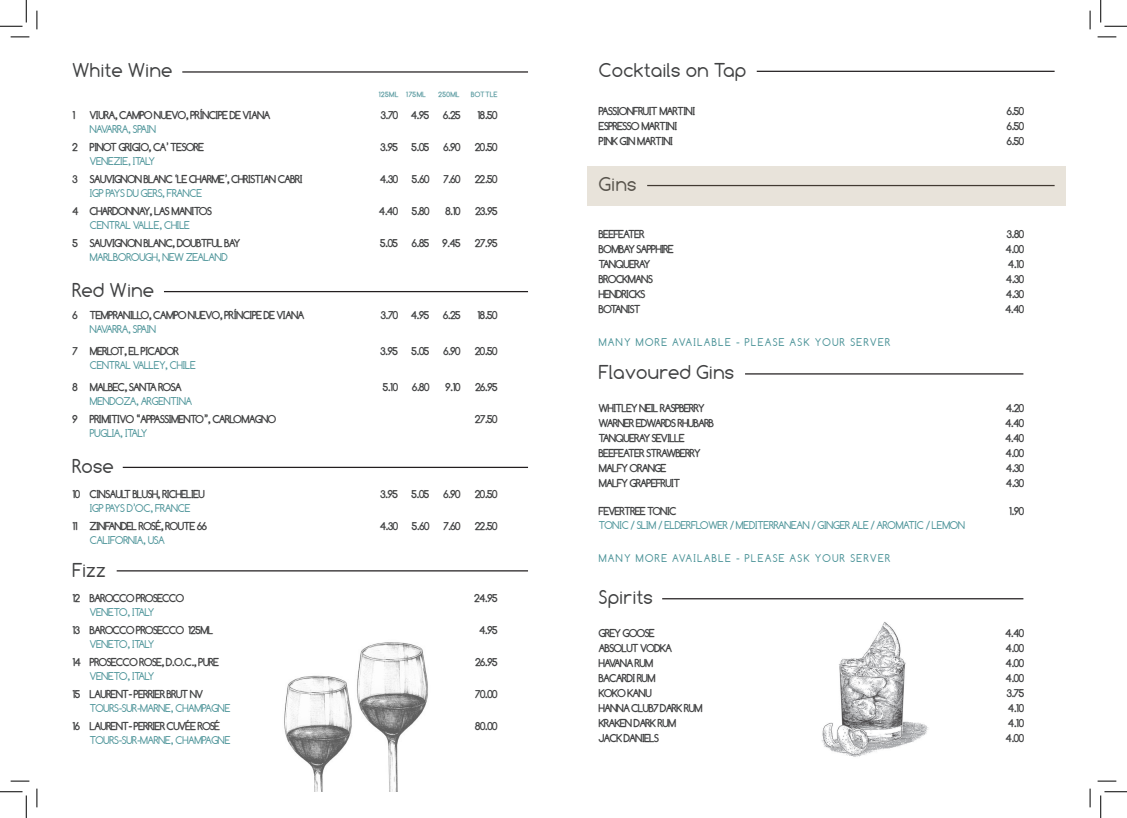
<style>
.page{position:relative;width:1127px;height:818px;background:#fff}
.page>*{position:absolute;margin:0;border:0;box-sizing:border-box;transform-origin:0 0}
.t1{font:20px "Comfortaa";color:#414243}
.wine{font:700 11.25px "Comfortaa";letter-spacing:-.05em;color:#414243}
.spirirts{font:700 11.25px "Comfortaa";letter-spacing:-.05em;color:#414243}
.region{font:11.25px "Comfortaa";letter-spacing:-.05em;color:#4b9398}
.wine-2{font:11.25px "Comfortaa";letter-spacing:.1em;color:#4b9398}
.wine-3{font:11.25px "Comfortaa";letter-spacing:-.05em;color:#4b9398}
.small_header{font:700 7.5px "Comfortaa";letter-spacing:.05em;color:#5d9ca2}
</style>
<div class="page">
<hr style="left:182px;top:71px;width:346px;height:2px;background:#231f20">
<hr style="left:164px;top:291px;width:364px;height:1px;background:#231f20">
<hr style="left:123px;top:467px;width:405px;height:1px;background:#231f20">
<hr style="left:117px;top:570px;width:411px;height:1px;background:#231f20">
<hr style="left:756px;top:71px;width:298px;height:1px;background:#231f20">
<div style="left:587px;top:166px;width:478px;height:40px;background:#e8e3da"></div>
<hr style="left:744px;top:373px;width:279px;height:1px;background:#231f20">
<hr style="left:662px;top:598px;width:361px;height:1px;background:#231f20">
<img style="left:359px;top:642px;width:69px;height:150px">
<img style="left:284px;top:667px;width:75px;height:125px">
<img style="left:821px;top:622px;width:107px;height:135px">
<svg style="left:11px;top:36px;width:18px;height:2px"></svg>
<svg style="left:1097px;top:36px;width:18px;height:2px"></svg>
<svg style="left:11px;top:780px;width:18px;height:2px"></svg>
<svg style="left:1097px;top:780px;width:18px;height:2px"></svg>
<svg style="left:36px;top:11px;width:2px;height:18px"></svg>
<svg style="left:36px;top:788px;width:2px;height:19px"></svg>
<svg style="left:1089px;top:11px;width:1px;height:18px"></svg>
<svg style="left:1089px;top:788px;width:1px;height:19px"></svg>
<svg style="left:0;top:0;width:27px;height:27px"></svg>
<svg style="left:0;top:791px;width:27px;height:27px"></svg>
<svg style="left:1100px;top:0;width:26px;height:27px"></svg>
<svg style="left:1100px;top:791px;width:26px;height:27px"></svg>
<p class="t1" style="left:72px;top:59px;width:102px">White Wine</p>
<p class="small_header" style="left:378px;top:90px;width:49px">125ML 175ML</p>
<p class="small_header" style="left:438px;top:90px;width:23px">250ML</p>
<p class="small_header" style="left:471px;top:90px;width:28px">BOTTLE</p>
<p class="wine" style="left:72px;top:109px;width:5px">1</p>
<p class="wine" style="left:90px;top:109px;width:182px">VIURA, CAMPO NUEVO, PRÍNCIPE DE VIANA</p>
<p class="wine" style="left:381px;top:109px;width:81px">3.70 4.95 6.25</p>
<p class="wine" style="left:477px;top:109px;width:22px">18.50</p>
<p class="region" style="left:90px;top:122px;width:68px">NAVARRA, SPAIN</p>
<p class="wine" style="left:72px;top:141px;width:133px">2 PINOT GRIGIO, CA’ TESORE</p>
<p class="wine" style="left:380px;top:141px;width:82px">3.95 5.05 6.90</p>
<p class="wine" style="left:475px;top:141px;width:24px">20.50</p>
<p class="region" style="left:90px;top:154px;width:67px">VENEZIE, ITALY</p>
<p class="wine" style="left:72px;top:173px;width:232px">3 SAUVIGNON BLANC ‘LE CHARME’, CHRISTIAN CABRI</p>
<p class="wine" style="left:380px;top:173px;width:82px">4.30 5.60 7.60</p>
<p class="wine" style="left:475px;top:173px;width:24px">22.50</p>
<p class="region" style="left:90px;top:186px;width:114px">IGP PAYS DU GERS, FRANCE</p>
<p class="wine" style="left:72px;top:205px;width:141px">4 CHARDONNAY, LAS MANITOS</p>
<p class="wine" style="left:379px;top:205px;width:52px">4.40 5.80</p>
<p class="wine" style="left:445px;top:205px;width:17px">8.10</p>
<p class="wine" style="left:475px;top:205px;width:24px">23.95</p>
<p class="region" style="left:90px;top:218px;width:102px">CENTRAL VALLE, CHILE</p>
<p class="wine" style="left:72px;top:237px;width:169px">5 SAUVIGNON BLANC, DOUBTFUL BAY</p>
<p class="wine" style="left:380px;top:237px;width:82px">5.05 6.85 9.45</p>
<p class="wine" style="left:475px;top:237px;width:24px">27.95</p>
<p class="region" style="left:90px;top:250px;width:140px">MARLBOROUGH, NEW ZEALAND</p>
<p class="t1" style="left:72px;top:278px;width:84px">Red Wine</p>
<p class="wine" style="left:72px;top:309px;width:233px">6 TEMPRANILLO, CAMPO NUEVO, PRÍNCIPE DE VIANA</p>
<p class="wine" style="left:381px;top:309px;width:81px">3.70 4.95 6.25</p>
<p class="wine" style="left:477px;top:309px;width:22px">18.50</p>
<p class="region" style="left:90px;top:322px;width:68px">NAVARRA, SPAIN</p>
<p class="wine" style="left:72px;top:345px;width:108px">7 MERLOT, EL PICADOR</p>
<p class="wine" style="left:380px;top:345px;width:82px">3.95 5.05 6.90</p>
<p class="wine" style="left:475px;top:345px;width:24px">20.50</p>
<p class="region" style="left:90px;top:358px;width:108px">CENTRAL VALLEY, CHILE</p>
<p class="wine" style="left:72px;top:381px;width:111px">8 MALBEC, SANTA ROSA</p>
<p class="wine" style="left:382px;top:381px;width:48px">5.10 6.80</p>
<p class="wine" style="left:445px;top:381px;width:17px">9.10</p>
<p class="wine" style="left:475px;top:381px;width:24px">26.95</p>
<p class="region" style="left:90px;top:394px;width:104px">MENDOZA, ARGENTINA</p>
<p class="wine" style="left:72px;top:413px;width:205px">9 PRIMITIVO “APPASSIMENTO”, CARLOMAGNO</p>
<p class="wine" style="left:475px;top:413px;width:24px">27.50</p>
<p class="region" style="left:90px;top:426px;width:59px">PUGLIA, ITALY</p>
<p class="t1" style="left:72px;top:454px;width:43px">Rose</p>
<p class="wine" style="left:72px;top:488px;width:134px">10 CINSAULT BLUSH, RICHELIEU</p>
<p class="wine" style="left:380px;top:488px;width:82px">3.95 5.05 6.90</p>
<p class="wine" style="left:475px;top:488px;width:24px">20.50</p>
<p class="region" style="left:90px;top:501px;width:102px">IGP PAYS D’OC, FRANCE</p>
<p class="wine" style="left:72px;top:520px;width:136px">11 ZINFANDEL ROSÉ, ROUTE 66</p>
<p class="wine" style="left:380px;top:520px;width:82px">4.30 5.60 7.60</p>
<p class="wine" style="left:475px;top:520px;width:24px">22.50</p>
<p class="region" style="left:90px;top:533px;width:77px">CALIFORNIA, USA</p>
<p class="t1" style="left:72px;top:558px;width:36px">Fizz</p>
<p class="wine" style="left:72px;top:592px;width:113px">12 BAROCCO PROSECCO</p>
<p class="wine" style="left:474px;top:592px;width:25px">24.95</p>
<p class="region" style="left:90px;top:605px;width:66px">VENETO, ITALY</p>
<p class="wine" style="left:72px;top:624px;width:142px">13 BAROCCO PROSECCO 125ML</p>
<p class="wine" style="left:479px;top:624px;width:20px">4.95</p>
<p class="region" style="left:90px;top:637px;width:66px">VENETO, ITALY</p>
<p class="wine" style="left:72px;top:656px;width:148px">14 PROSECCO ROSE, D.O.C., PURE</p>
<p class="wine" style="left:475px;top:656px;width:24px">26.95</p>
<p class="region" style="left:90px;top:669px;width:66px">VENETO, ITALY</p>
<p class="wine" style="left:72px;top:688px;width:132px">15 LAURENT- PERRIER BRUT NV</p>
<p class="wine" style="left:475px;top:688px;width:24px">70.00</p>
<p class="region" style="left:90px;top:701px;width:142px">TOURS-SUR-MARNE, CHAMPAGNE</p>
<p class="wine" style="left:72px;top:720px;width:149px">16 LAURENT- PERRIER CUVÉE ROSÉ</p>
<p class="wine" style="left:475px;top:720px;width:24px">80.00</p>
<p class="region" style="left:90px;top:733px;width:142px">TOURS-SUR-MARNE, CHAMPAGNE</p>
<p class="t1" style="left:598px;top:59px;width:149px">Cocktails on Tap</p>
<p class="spirirts" style="left:598px;top:104px;width:98px">PASSIONFRUIT MARTINI</p>
<p class="spirirts" style="left:1006px;top:104px;width:19px">6.50</p>
<p class="spirirts" style="left:598px;top:119px;width:80px">ESPRESSO MARTINI</p>
<p class="spirirts" style="left:1006px;top:119px;width:19px">6.50</p>
<p class="spirirts" style="left:598px;top:134px;width:76px">PINK GIN MARTINI</p>
<p class="spirirts" style="left:1006px;top:134px;width:19px">6.50</p>
<p class="t1" style="left:598px;top:173px;width:39px">Gins</p>
<p class="spirirts" style="left:598px;top:227px;width:47px">BEEFEATER</p>
<p class="spirirts" style="left:1006px;top:227px;width:19px">3.80</p>
<p class="spirirts" style="left:598px;top:242px;width:76px">BOMBAY SAPPHIRE</p>
<p class="spirirts" style="left:1005px;top:242px;width:20px">4.00</p>
<p class="spirirts" style="left:598px;top:257px;width:53px">TANQUERAY</p>
<p class="spirirts" style="left:1008px;top:257px;width:17px">4.10</p>
<p class="spirirts" style="left:598px;top:272px;width:55px">BROCKMANS</p>
<p class="spirirts" style="left:1005px;top:272px;width:20px">4.30</p>
<p class="spirirts" style="left:598px;top:287px;width:48px">HENDRICKS</p>
<p class="spirirts" style="left:1005px;top:287px;width:20px">4.30</p>
<p class="spirirts" style="left:598px;top:302px;width:43px">BOTANIST</p>
<p class="spirirts" style="left:1005px;top:302px;width:20px">4.40</p>
<p class="wine-2" style="left:598px;top:335px;width:293px">MANY MORE AVAILABLE - PLEASE ASK YOUR SERVER</p>
<p class="t1" style="left:598px;top:360px;width:137px">Flavoured Gins</p>
<p class="spirirts" style="left:598px;top:401px;width:107px">WHITLEY NEIL RASPBERRY</p>
<p class="spirirts" style="left:1005px;top:401px;width:20px">4.20</p>
<p class="spirirts" style="left:598px;top:416px;width:117px">WARNER EDWARDS RHUBARB</p>
<p class="spirirts" style="left:1005px;top:416px;width:20px">4.40</p>
<p class="spirirts" style="left:598px;top:431px;width:87px">TANQUERAY SEVILLE</p>
<p class="spirirts" style="left:1005px;top:431px;width:20px">4.40</p>
<p class="spirirts" style="left:598px;top:446px;width:103px">BEEFEATER STRAWBERRY</p>
<p class="spirirts" style="left:1005px;top:446px;width:20px">4.00</p>
<p class="spirirts" style="left:598px;top:461px;width:69px">MALFY ORANGE</p>
<p class="spirirts" style="left:1005px;top:461px;width:20px">4.30</p>
<p class="spirirts" style="left:598px;top:476px;width:83px">MALFY GRAPEFRUIT</p>
<p class="spirirts" style="left:1005px;top:476px;width:20px">4.30</p>
<p class="spirirts" style="left:598px;top:505px;width:79px">FEVERTREE TONIC</p>
<p class="spirirts" style="left:1008px;top:505px;width:17px">1.90</p>
<p class="wine-3" style="left:598px;top:518px;width:368px">TONIC / SLIM / ELDERFLOWER / MEDITERRANEAN / GINGER ALE / AROMATIC / LEMON</p>
<p class="wine-2" style="left:598px;top:551px;width:293px">MANY MORE AVAILABLE - PLEASE ASK YOUR SERVER</p>
<p class="t1" style="left:598px;top:585px;width:56px">Spirits</p>
<p class="spirirts" style="left:598px;top:626px;width:57px">GREY GOOSE</p>
<p class="spirirts" style="left:1005px;top:626px;width:20px">4.40</p>
<p class="spirirts" style="left:598px;top:641px;width:75px">ABSOLUT VODKA</p>
<p class="spirirts" style="left:1005px;top:641px;width:20px">4.00</p>
<p class="spirirts" style="left:598px;top:656px;width:56px">HAVANA RUM</p>
<p class="spirirts" style="left:1005px;top:656px;width:20px">4.00</p>
<p class="spirirts" style="left:598px;top:671px;width:58px">BACARDI RUM</p>
<p class="spirirts" style="left:1005px;top:671px;width:20px">4.00</p>
<p class="spirirts" style="left:598px;top:686px;width:54px">KOKO KANU</p>
<p class="spirirts" style="left:1006px;top:686px;width:19px">3.75</p>
<p class="spirirts" style="left:598px;top:701px;width:105px">HANNA CLUB7 DARK RUM</p>
<p class="spirirts" style="left:1008px;top:701px;width:17px">4.10</p>
<p class="spirirts" style="left:598px;top:716px;width:79px">KRAKEN DARK RUM</p>
<p class="spirirts" style="left:1008px;top:716px;width:17px">4.10</p>
<p class="spirirts" style="left:598px;top:731px;width:62px">JACK DANIELS</p>
<p class="spirirts" style="left:1005px;top:731px;width:20px">4.00</p>
</div>
